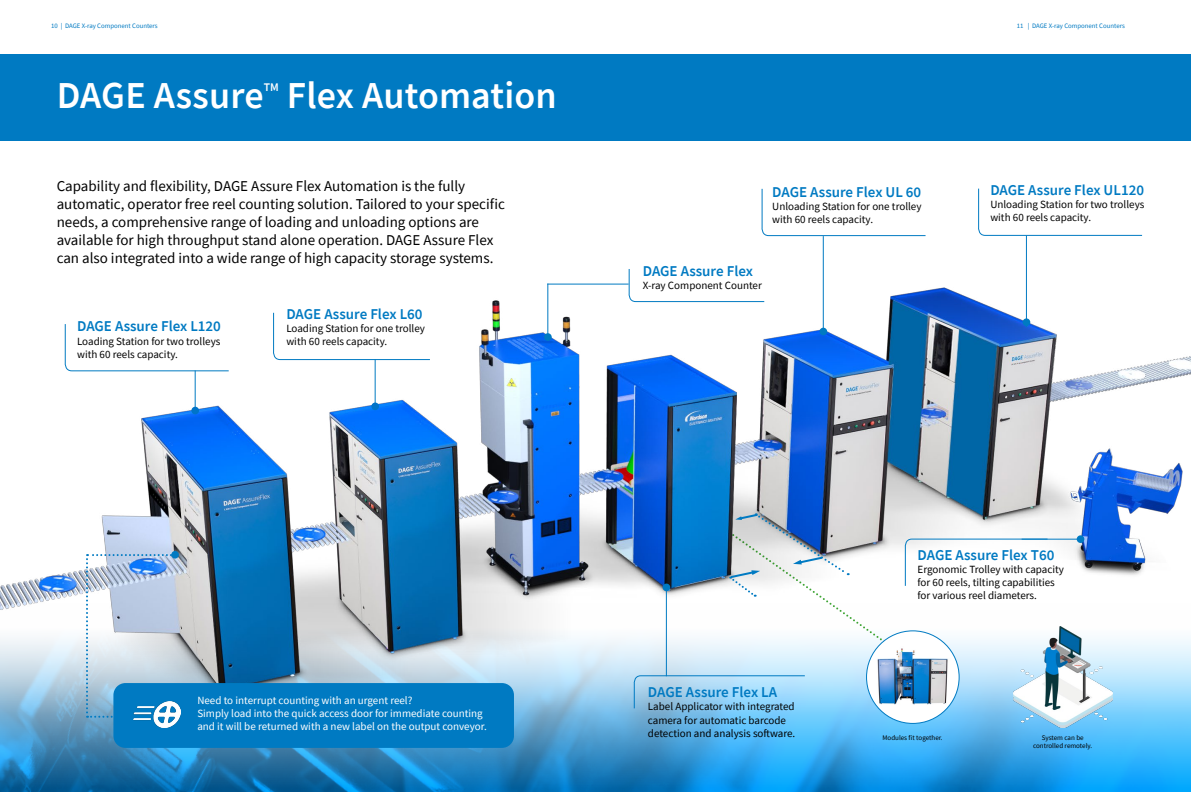
<style>
.page{position:relative;width:1191px;height:792px;background:#fff}
.page>*{position:absolute;margin:0;border:0;box-sizing:border-box;transform-origin:0 0}
.t1{font:600 38px "Source Sans Pro";letter-spacing:.005em;color:#fff}
.t2{font:15px/18px "Source Sans Pro";color:#000}
.t3{font:600 15px "Source Sans Pro";color:#007ac2}
.t4{font:600 11.7px "Source Sans Pro";color:#fff}
.t5{font:11px/13.2px "Source Sans Pro";color:#000}
.t6{font:11px/13.2px "Source Sans Pro";color:#fff}
.t7{font:7px/8.4px "Source Sans Pro";color:#000;text-align:center}
.t8{font:6.8px "Source Sans Pro";color:#007ac2}
</style>
<div class="page">
<div style="left:0;top:54px;width:1191px;height:87px;background:#007ac2"></div>
<img style="left:0;top:236px;width:1191px;height:556px">
<svg style="left:86px;top:554px;width:94px;height:164px;background:#bfd1e4"></svg>
<div style="left:171px;top:551px;width:8px;height:8px;background:#007ac2;border-radius:50%"></div>
<svg style="left:628px;top:268px;width:137px;height:35px"></svg>
<hr style="left:547px;top:284px;width:1px;height:53px;background:#007ac2">
<div style="left:544px;top:333px;width:7px;height:8px;background:#007ac2;border-radius:50%"></div>
<svg style="left:64px;top:323px;width:166px;height:49px"></svg>
<hr style="left:195px;top:371px;width:1px;height:40px;background:#007ac2">
<div style="left:191px;top:407px;width:8px;height:7px;background:#0074c8;border-radius:50%"></div>
<svg style="left:978px;top:188px;width:165px;height:48px"></svg>
<hr style="left:1026px;top:236px;width:1px;height:91px;background:#007ac2">
<div style="left:1022px;top:318px;width:8px;height:8px;background:#007ac2;border-radius:50%"></div>
<div style="left:1076px;top:535px;width:8px;height:8px;background:#007ac2;border-radius:50%"></div>
<hr style="left:1021px;top:539px;width:62px;height:1px;background:#007ac2">
<div style="left:113px;top:683px;width:401px;height:65px;background:#007ac2;border-radius:12px"></div>
<img style="left:134px;top:702px;width:47px;height:26px">
<hr style="left:547px;top:284px;width:81px;height:1px;background:#007ac2">
<svg style="left:272px;top:312px;width:159px;height:49px"></svg>
<hr style="left:375px;top:359px;width:1px;height:46px;background:#007ac2">
<div style="left:371px;top:403px;width:8px;height:7px;background:#0074c8;border-radius:50%"></div>
<svg style="left:761px;top:188px;width:165px;height:49px"></svg>
<hr style="left:822px;top:236px;width:1px;height:97px;background:#007ac2">
<div style="left:819px;top:328px;width:8px;height:7px;background:#007ac2;border-radius:50%"></div>
<svg style="left:633px;top:510px;width:415px;height:199px"></svg>
<div style="left:866px;top:631px;width:93px;height:92px;background:#fff;border-radius:50%"></div>
<img style="left:873px;top:646px;width:79px;height:61px">
<img style="left:1013px;top:627px;width:99px;height:100px">
<p class="t8" style="left:51px;top:21px;width:108px">10 | DAGE X-ray Component Counters</p>
<p class="t8" style="left:1027px;top:21px;width:98px">| DAGE X-ray Component Counters</p>
<p class="t8" style="left:1016px;top:21px;width:8px">11</p>
<h1 class="t1" style="left:57px;top:70px;width:208px">DAGE Assure</h1>
<p class="t4" style="left:264px;top:80px;width:17px">TM</p>
<h1 class="t1" style="left:287px;top:70px;width:272px">Flex Automation</h1>
<p class="t2" style="left:57px;top:177px;width:450px">Capability and flexibility, DAGE Assure Flex Automation is the fully automatic, operator free reel counting solution. Tailored to your specific needs, a comprehensive range of loading and unloading options are available for high throughput stand alone operation. DAGE Assure Flex can also integrated into a wide range of high capacity storage systems.</p>
<h2 class="t3" style="left:77px;top:317px;width:145px">DAGE Assure Flex L120</h2>
<p class="t5" style="left:77px;top:334px;width:145px">Loading Station for two trolleys with 60 reels capacity.</p>
<h2 class="t3" style="left:286px;top:304px;width:138px">DAGE Assure Flex L60</h2>
<p class="t5" style="left:286px;top:322px;width:140px">Loading Station for one trolley with 60 reels capacity.</p>
<p class="t6" style="left:197px;top:694px;width:291px">Need to interrupt counting with an urgent reel?<br>Simply load into the quick access door for immediate counting and it will be returned with a new label on the output conveyor.</p>
<h2 class="t3" style="left:772px;top:182px;width:150px">DAGE Assure Flex UL 60</h2>
<p class="t5" style="left:772px;top:200px;width:151px">Unloading Station for one trolley with 60 reels capacity.</p>
<h2 class="t3" style="left:643px;top:261px;width:112px">DAGE Assure Flex</h2>
<p class="t5" style="left:643px;top:279px;width:121px">X-ray Component Counter</p>
<h2 class="t3" style="left:990px;top:180px;width:155px">DAGE Assure Flex UL120</h2>
<p class="t5" style="left:990px;top:198px;width:155px">Unloading Station for two trolleys with 60 reels capacity.</p>
<h2 class="t3" style="left:917px;top:545px;width:138px">DAGE Assure Flex T60</h2>
<p class="t5" style="left:917px;top:563px;width:148px">Ergonomic Trolley with capacity for 60 reels, tilting capabilities for various reel diameters.</p>
<h2 class="t3" style="left:648px;top:682px;width:131px">DAGE Assure Flex LA</h2>
<p class="t5" style="left:648px;top:700px;width:149px">Label Applicator with integrated camera for automatic barcode detection and analysis software.</p>
<p class="t7" style="left:882px;top:733px;width:62px">Modules fit together.</p>
<p class="t7" style="left:1033px;top:733px;width:61px">System can be controlled remotely.</p>
</div>
